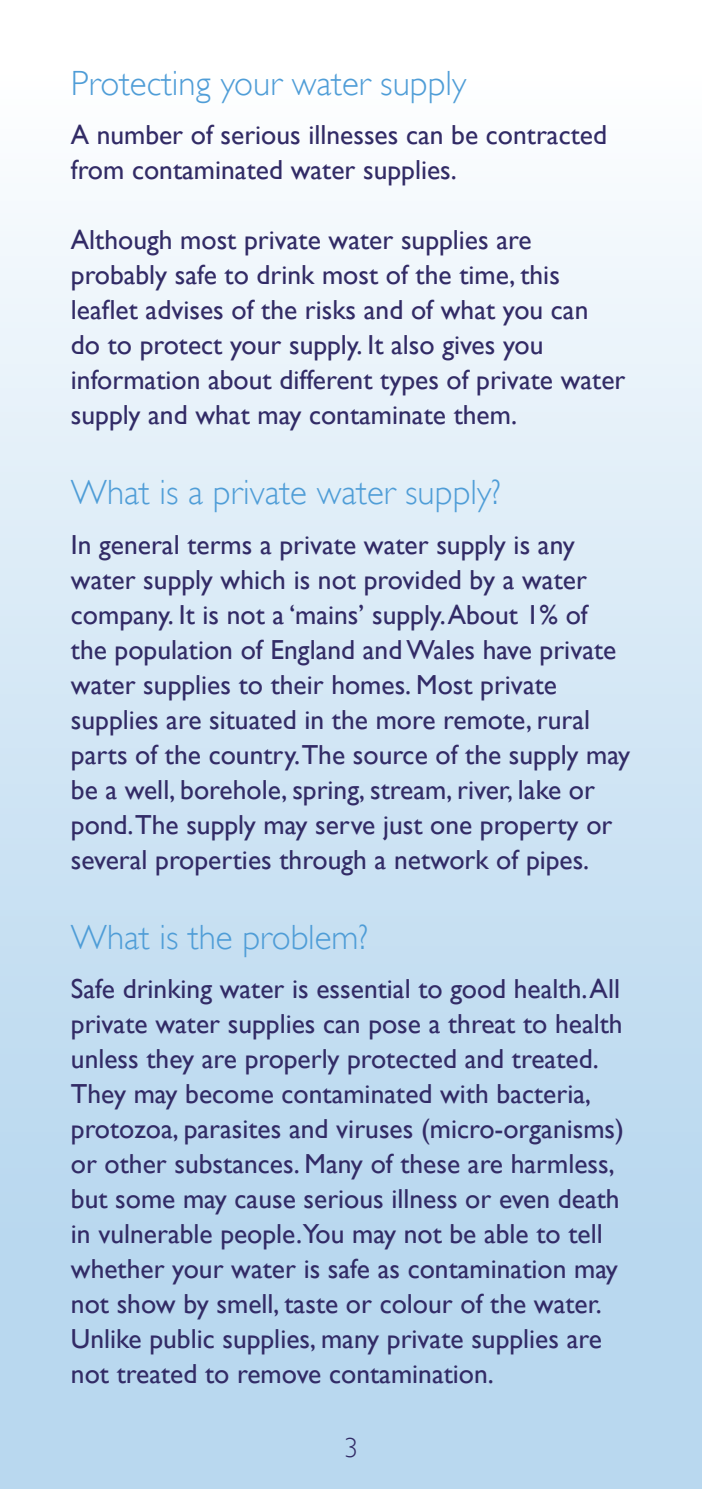
<style>
.page{position:relative;width:702px;height:1489px;background:#fff}
.page>*{position:absolute;margin:0;border:0;box-sizing:border-box;transform-origin:0 0}
.t1{font:300 35px "Gill Sans";color:#4f9dd7}
.t2{font:27.5px/35px "Gill Sans";color:#322b66}
.t3{font:300 27.5px "Gill Sans";color:#322b66}
</style>
<div class="page">
<div style="left:0;top:0;width:702px;height:1488px;background:linear-gradient(to bottom,#fdfeff,#add1ec)"></div>
<p class="t1" style="left:71px;top:63px;width:397px">Protecting your water supply</p>
<p class="t2" style="left:71px;top:118px;width:537px">A number of serious illnesses can be contracted from contaminated water supplies.</p>
<p class="t2" style="left:71px;top:223px;width:556px">Although most private water supplies are probably safe to drink most of the time, this leaflet advises of the risks and of what you can<br>do to protect your supply. It also gives you information about different types of private water supply and what may contaminate them.</p>
<p class="t1" style="left:71px;top:472px;width:431px">What is a private water supply?</p>
<p class="t2" style="left:71px;top:527px;width:560px">In general terms a private water supply is any water supply which is not provided by a water company. It is not a ‘mains’ supply. About 1% of the population of England and Wales have private water supplies to their homes. Most private supplies are situated in the more remote, rural parts of the country.The source of the supply may be a well, borehole, spring, stream, river, lake or pond.The supply may serve just one property or several properties through a network of pipes.</p>
<p class="t1" style="left:71px;top:916px;width:299px">What is the problem?</p>
<p class="t2" style="left:71px;top:971px;width:554px">Safe drinking water is essential to good health. All private water supplies can pose a threat to health unless they are properly protected and treated.<br>They may become contaminated with bacteria, protozoa, parasites and viruses (micro-organisms) or other substances. Many of these are harmless, but some may cause serious illness or even death in vulnerable people.You may not be able to tell whether your water is safe as contamination may not show by smell, taste or colour of the water.<br>Unlike public supplies, many private supplies are not treated to remove contamination.</p>
<p class="t3" style="left:344px;top:1431px;width:15px">3</p>
</div>
